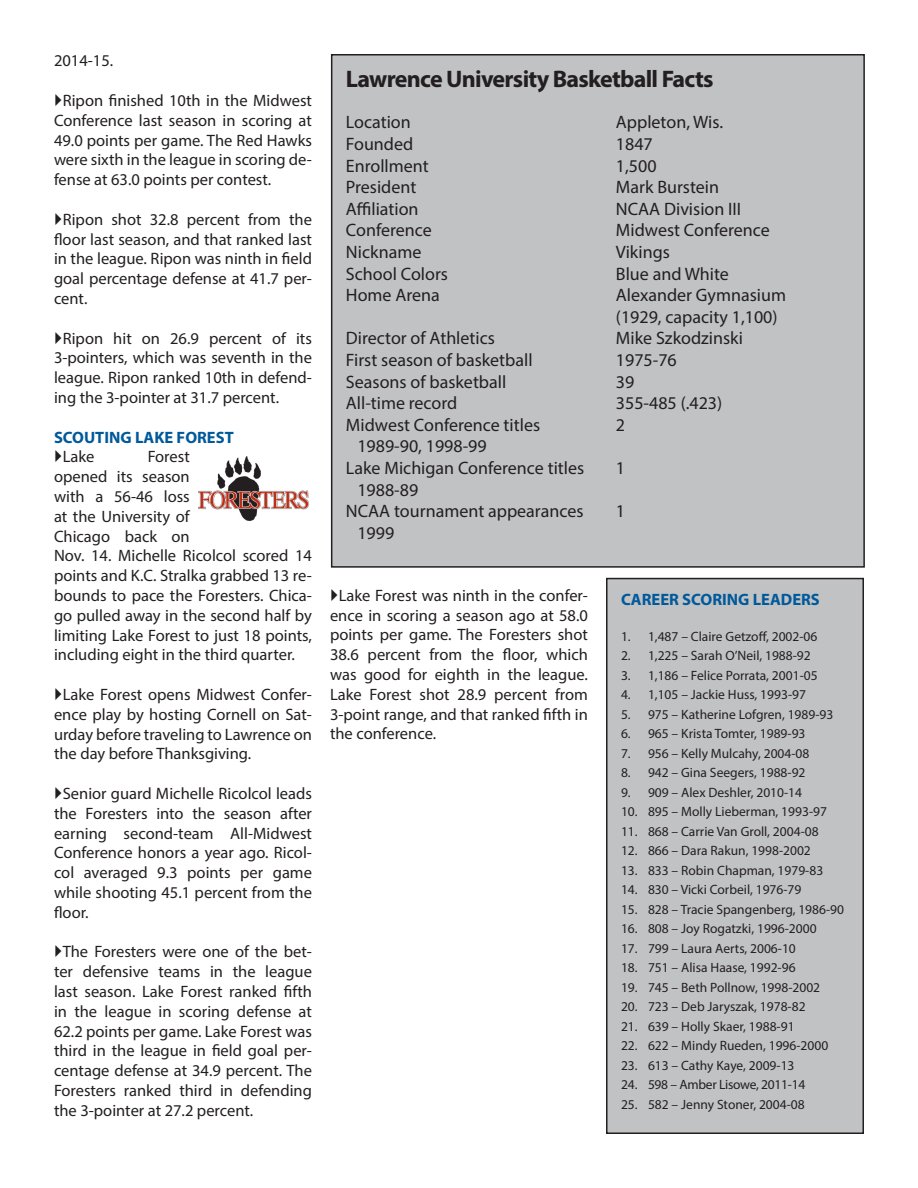
<style>
.page{position:relative;width:918px;height:1188px;background:#fff}
.page>*{position:absolute;margin:0;border:0;box-sizing:border-box;transform-origin:0 0}
.t1{font:700 24px "Myriad Pro";letter-spacing:-.03em;color:#231f20}
.t2{font:18px "Myriad Pro";color:#231f20}
.t3{font:16.5px/19.8px "Myriad Pro";color:#231f20;text-align:justify}
.t4{font:700 16.5px "Myriad Pro";color:#00599b}
.t5{font:13.5px "Myriad Pro";color:#231f20}
.t6{font:13.5px "Myriad Pro";letter-spacing:-.02em;color:#231f20}
</style>
<div class="page">
<div style="left:332px;top:55px;width:532px;height:512px;background:#c1c2c4"></div>
<div style="left:331px;top:54px;width:534px;height:514px;border:2px solid #231f20"></div>
<div style="left:607px;top:579px;width:256px;height:554px;background:#c1c2c4"></div>
<div style="left:606px;top:578px;width:258px;height:556px;border:2px solid #231f20"></div>
<img style="left:198px;top:456px;width:111px;height:65px">
<p class="t3" style="left:54px;top:51px;width:61px">2014-15.</p>
<p class="t3" style="left:54px;top:90px;width:260px;text-indent:9px">Ripon finished 10th in the Midwest Conference last season in scoring at 49.0 points per game. The Red Hawks were sixth in the league in scoring de&shy;fense at 63.0 points per contest.</p>
<p class="t3" style="left:54px;top:209px;width:260px;text-indent:9px">Ripon shot 32.8 percent from the floor last season, and that ranked last in the league. Ripon was ninth in field goal percentage defense at 41.7 per&shy;cent.</p>
<p class="t3" style="left:54px;top:328px;width:260px;text-indent:9px">Ripon hit on 26.9 percent of its 3-pointers, which was seventh in the league. Ripon ranked 10th in defend&shy;ing the 3-pointer at 31.7 percent.</p>
<p class="t4" style="left:54px;top:426px;width:181px">SCOUTING LAKE FOREST</p>
<p class="t3" style="left:63px;top:447px;width:33px">Lake</p>
<p class="t3" style="left:54px;top:447px;width:260px;text-align:left;text-indent:94px">Forest<br>opened its season<br>with a 56-46 loss<br>at the University of<br>Chicago back on<br>Nov. 14. Michelle Ricolcol scored 14 points and K.C. Stralka grabbed 13 re&shy;bounds to pace the Foresters. Chica&shy;go pulled away in the second half by limiting Lake Forest to just 18 points, including eight in the third quarter.</p>
<p class="t3" style="left:54px;top:684px;width:260px;text-indent:9px">Lake Forest opens Midwest Confer&shy;ence play by hosting Cornell on Sat&shy;urday before traveling to Lawrence on the day before Thanksgiving.</p>
<p class="t3" style="left:54px;top:783px;width:260px;text-indent:9px">Senior guard Michelle Ricolcol leads the Foresters into the season after earning second-team All-Midwest Conference honors a year ago. Ricol&shy;col averaged 9.3 points per game while shooting 45.1 percent from the floor.</p>
<p class="t3" style="left:54px;top:942px;width:260px;text-indent:9px">The Foresters were one of the bet&shy;ter defensive teams in the league last season. Lake Forest ranked fifth in the league in scoring defense at 62.2 points per game. Lake Forest was third in the league in field goal per&shy;centage defense at 34.9 percent. The Foresters ranked third in defending the 3-pointer at 27.2 percent.</p>
<p class="t1" style="left:346px;top:63px;width:369px">Lawrence University Basketball Facts</p>
<p class="t2" style="left:346px;top:111px;width:66px">Location</p>
<p class="t2" style="left:616px;top:111px;width:109px">Appleton, Wis.</p>
<p class="t2" style="left:346px;top:133px;width:69px">Founded</p>
<p class="t2" style="left:616px;top:133px;width:38px">1847</p>
<p class="t2" style="left:346px;top:154px;width:84px">Enrollment</p>
<p class="t2" style="left:616px;top:154px;width:42px">1,500</p>
<p class="t2" style="left:346px;top:176px;width:72px">President</p>
<p class="t2" style="left:616px;top:176px;width:105px">Mark Burstein</p>
<p class="t2" style="left:346px;top:198px;width:74px">Affiliation</p>
<p class="t2" style="left:616px;top:198px;width:127px">NCAA Division III</p>
<p class="t2" style="left:346px;top:219px;width:87px">Conference</p>
<p class="t2" style="left:616px;top:219px;width:155px">Midwest Conference</p>
<p class="t2" style="left:346px;top:241px;width:77px">Nickname</p>
<p class="t2" style="left:616px;top:241px;width:56px">Vikings</p>
<p class="t2" style="left:346px;top:262px;width:104px">School Colors</p>
<p class="t2" style="left:616px;top:262px;width:114px">Blue and White</p>
<p class="t2" style="left:346px;top:284px;width:95px">Home Arena</p>
<p class="t2" style="left:616px;top:284px;width:172px">Alexander Gymnasium</p>
<p class="t2" style="left:616px;top:306px;width:163px">(1929, capacity 1,100)</p>
<p class="t2" style="left:346px;top:327px;width:151px">Director of Athletics</p>
<p class="t2" style="left:616px;top:327px;width:129px">Mike Szkodzinski</p>
<p class="t2" style="left:346px;top:349px;width:188px">First season of basketball</p>
<p class="t2" style="left:616px;top:349px;width:62px">1975-76</p>
<p class="t2" style="left:346px;top:370px;width:162px">Seasons of basketball</p>
<p class="t2" style="left:616px;top:370px;width:20px">39</p>
<p class="t2" style="left:346px;top:392px;width:113px">All-time record</p>
<p class="t2" style="left:616px;top:392px;width:108px">355-485 (.423)</p>
<p class="t2" style="left:346px;top:414px;width:196px">Midwest Conference titles</p>
<p class="t2" style="left:616px;top:414px;width:11px">2</p>
<p class="t2" style="left:357px;top:435px;width:131px">1989-90, 1998-99</p>
<p class="t2" style="left:346px;top:457px;width:240px">Lake Michigan Conference titles</p>
<p class="t2" style="left:616px;top:457px;width:11px">1</p>
<p class="t2" style="left:357px;top:478px;width:62px">1988-89</p>
<p class="t2" style="left:346px;top:500px;width:239px">NCAA tournament appearances</p>
<p class="t2" style="left:616px;top:500px;width:11px">1</p>
<p class="t2" style="left:357px;top:522px;width:38px">1999</p>
<p class="t3" style="left:330px;top:585px;width:260px;text-indent:9px">Lake Forest was ninth in the confer&shy;ence in scoring a season ago at 58.0 points per game. The Foresters shot 38.6 percent from the floor, which was good for eighth in the league.<br>Lake Forest shot 28.9 percent from 3-point range, and that ranked fifth in the conference.</p>
<p class="t4" style="left:621px;top:589px;width:200px">CAREER SCORING LEADERS</p>
<p class="t5" style="left:621px;top:628px;width:198px">1. 1,487 – Claire Getzoff, 2002-06</p>
<p class="t5" style="left:621px;top:648px;width:191px">2. 1,225 – Sarah O’Neil, 1988-92</p>
<p class="t5" style="left:621px;top:667px;width:198px">3. 1,186 – Felice Porrata, 2001-05</p>
<p class="t5" style="left:621px;top:687px;width:187px">4. 1,105 – Jackie Huss, 1993-97</p>
<p class="t5" style="left:621px;top:706px;width:214px">5. 975 – Katherine Lofgren, 1989-93</p>
<p class="t5" style="left:621px;top:726px;width:186px">6. 965 – Krista Tomter, 1989-93</p>
<p class="t5" style="left:621px;top:745px;width:190px">7. 956 – Kelly Mulcahy, 2004-08</p>
<p class="t5" style="left:621px;top:765px;width:186px">8. 942 – Gina Seegers, 1988-92</p>
<p class="t5" style="left:621px;top:784px;width:183px">9. 909 – Alex Deshler, 2010-14</p>
<p class="t5" style="left:621px;top:804px;width:208px">10. 895 – Molly Lieberman, 1993-97</p>
<p class="t5" style="left:621px;top:823px;width:199px">11. 868 – Carrie Van Groll, 2004-08</p>
<p class="t5" style="left:621px;top:843px;width:191px">12. 866 – Dara Rakun, 1998-2002</p>
<p class="t5" style="left:621px;top:862px;width:204px">13. 833 – Robin Chapman, 1979-83</p>
<p class="t5" style="left:621px;top:882px;width:182px">14. 830 – Vicki Corbeil, 1976-79</p>
<p class="t5" style="left:621px;top:901px;width:225px">15. 828 – Tracie Spangenberg, 1986-90</p>
<p class="t5" style="left:621px;top:921px;width:197px">16. 808 – Joy Rogatzki, 1996-2000</p>
<p class="t5" style="left:621px;top:940px;width:176px">17. 799 – Laura Aerts, 2006-10</p>
<p class="t5" style="left:621px;top:960px;width:176px">18. 751 – Alisa Haase, 1992-96</p>
<p class="t5" style="left:621px;top:979px;width:201px">19. 745 – Beth Pollnow, 1998-2002</p>
<p class="t5" style="left:621px;top:999px;width:186px">20. 723 – Deb Jaryszak, 1978-82</p>
<p class="t5" style="left:621px;top:1018px;width:175px">21. 639 – Holly Skaer, 1988-91</p>
<p class="t5" style="left:621px;top:1038px;width:209px">22. 622 – Mindy Rueden, 1996-2000</p>
<p class="t5" style="left:621px;top:1057px;width:175px">23. 613 – Cathy Kaye, 2009-13</p>
<p class="t6" style="left:621px;top:1077px;width:186px">24. 598 – Amber Lisowe, 2011-14</p>
<p class="t5" style="left:621px;top:1096px;width:185px">25. 582 – Jenny Stoner, 2004-08</p>
</div>
